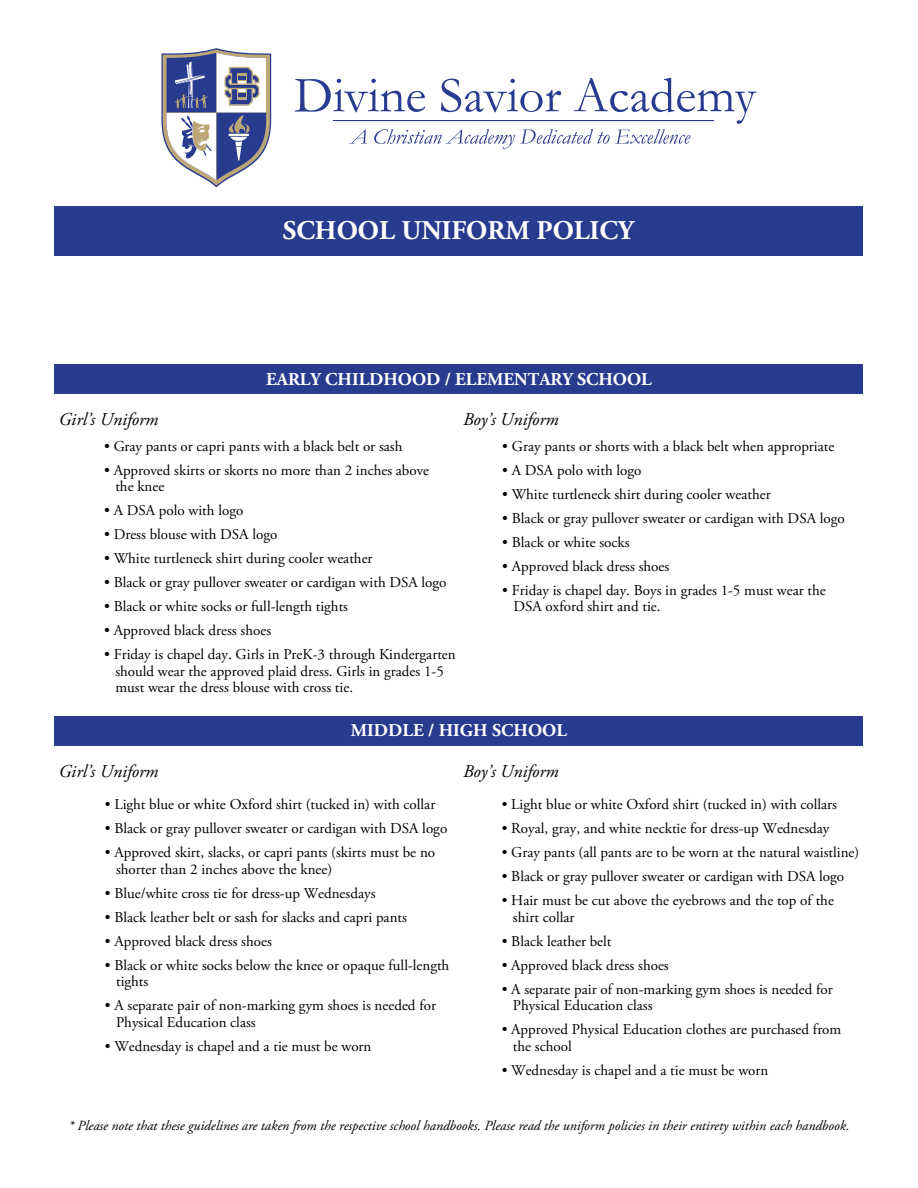
<style>
.page{position:relative;width:918px;height:1188px;background:#fff}
.page>*{position:absolute;margin:0;border:0;box-sizing:border-box;transform-origin:0 0}
.t1{font:700 27px "Adobe Garamond Pro";color:#fff}
.t2{font:italic 18px "Adobe Garamond Pro";color:#000}
.t3{font:700 18px "Adobe Garamond Pro";color:#fff}
.t4{font:15px/16.5px "Adobe Garamond Pro";color:#000}
.t5{font:italic 13.95px "Adobe Garamond Pro";color:#000}
</style>
<div class="page">
<div style="left:54px;top:364px;width:809px;height:30px;background:#283b8f"></div>
<div style="left:54px;top:717px;width:809px;height:29px;background:#283b8f"></div>
<div style="left:55px;top:207px;width:808px;height:49px;background:#283b8f"></div>
<svg style="left:161px;top:48px;width:110px;height:139px"></svg>
<svg style="left:295px;top:78px;width:462px;height:71px"></svg>
<h1 class="t1" style="left:283px;top:215px;width:352px">SCHOOL UNIFORM POLICY</h1>
<p class="t3" style="left:266px;top:369px;width:387px">EARLY CHILDHOOD / ELEMENTARY SCHOOL</p>
<p class="t2" style="left:59px;top:408px;width:101px">Girl’s Uniform</p>
<p class="t2" style="left:463px;top:408px;width:97px">Boy’s Uniform</p>
<p class="t4" style="left:104px;top:438px;width:300px">• Gray pants or capri pants with a black belt or sash</p>
<p class="t4" style="left:115px;top:462px;width:315px;text-indent:-11px">• Approved skirts or skorts no more than 2 inches above the knee</p>
<p class="t4" style="left:104px;top:503px;width:141px">• A DSA polo with logo</p>
<p class="t4" style="left:104px;top:527px;width:175px">• Dress blouse with DSA logo</p>
<p class="t4" style="left:104px;top:551px;width:270px">• White turtleneck shirt during cooler weather</p>
<p class="t4" style="left:104px;top:575px;width:344px">• Black or gray pullover sweater or cardigan with DSA logo</p>
<p class="t4" style="left:104px;top:599px;width:246px">• Black or white socks or full-length tights</p>
<p class="t4" style="left:104px;top:623px;width:169px">• Approved black dress shoes</p>
<p class="t4" style="left:115px;top:647px;width:342px;text-indent:-11px">• Friday is chapel day. Girls in PreK-3 through Kindergarten should wear the approved plaid dress. Girls in grades 1-5 must wear the dress blouse with cross tie.</p>
<p class="t4" style="left:502px;top:438px;width:334px">• Gray pants or shorts with a black belt when appropriate</p>
<p class="t4" style="left:502px;top:462px;width:141px">• A DSA polo with logo</p>
<p class="t4" style="left:502px;top:486px;width:270px">• White turtleneck shirt during cooler weather</p>
<p class="t4" style="left:502px;top:510px;width:344px">• Black or gray pullover sweater or cardigan with DSA logo</p>
<p class="t4" style="left:502px;top:534px;width:129px">• Black or white socks</p>
<p class="t4" style="left:502px;top:558px;width:169px">• Approved black dress shoes</p>
<p class="t4" style="left:514px;top:582px;width:314px;text-indent:-11px">• Friday is chapel day. Boys in grades 1-5 must wear the<br>DSA oxford shirt and tie.</p>
<p class="t3" style="left:351px;top:720px;width:218px">MIDDLE / HIGH SCHOOL</p>
<p class="t2" style="left:59px;top:760px;width:101px">Girl’s Uniform</p>
<p class="t2" style="left:463px;top:760px;width:97px">Boy’s Uniform</p>
<p class="t4" style="left:105px;top:797px;width:332px">• Light blue or white Oxford shirt (tucked in) with collar</p>
<p class="t4" style="left:105px;top:821px;width:344px">• Black or gray pullover sweater or cardigan with DSA logo</p>
<p class="t4" style="left:116px;top:845px;width:321px;text-indent:-11px">• Approved skirt, slacks, or capri pants (skirts must be no shorter than 2 inches above the knee)</p>
<p class="t4" style="left:105px;top:885px;width:272px">• Blue/white cross tie for dress-up Wednesdays</p>
<p class="t4" style="left:105px;top:909px;width:304px">• Black leather belt or sash for slacks and capri pants</p>
<p class="t4" style="left:105px;top:933px;width:169px">• Approved black dress shoes</p>
<p class="t4" style="left:116px;top:957px;width:335px;text-indent:-11px">• Black or white socks below the knee or opaque full-length tights</p>
<p class="t4" style="left:116px;top:998px;width:321px;text-indent:-11px">• A separate pair of non-marking gym shoes is needed for<br>Physical Education class</p>
<p class="t4" style="left:105px;top:1038px;width:268px">• Wednesday is chapel and a tie must be worn</p>
<p class="t4" style="left:502px;top:797px;width:337px">• Light blue or white Oxford shirt (tucked in) with collars</p>
<p class="t4" style="left:502px;top:821px;width:329px">• Royal, gray, and white necktie for dress-up Wednesday</p>
<p class="t4" style="left:502px;top:845px;width:359px">• Gray pants (all pants are to be worn at the natural waistline)</p>
<p class="t4" style="left:502px;top:869px;width:344px">• Black or gray pullover sweater or cardigan with DSA logo</p>
<p class="t4" style="left:513px;top:893px;width:322px;text-indent:-11px">• Hair must be cut above the eyebrows and the top of the shirt collar</p>
<p class="t4" style="left:502px;top:933px;width:111px">• Black leather belt</p>
<p class="t4" style="left:502px;top:957px;width:169px">• Approved black dress shoes</p>
<p class="t4" style="left:513px;top:981px;width:321px;text-indent:-11px">• A separate pair of non-marking gym shoes is needed for<br>Physical Education class</p>
<p class="t4" style="left:513px;top:1022px;width:330px;text-indent:-11px">• Approved Physical Education clothes are purchased from the school</p>
<p class="t4" style="left:502px;top:1062px;width:268px">• Wednesday is chapel and a tie must be worn</p>
<p class="t5" style="left:68px;top:1117px;width:783px">* Please note that these guidelines are taken from the respective school handbooks. Please read the uniform policies in their entirety within each handbook.</p>
</div>
